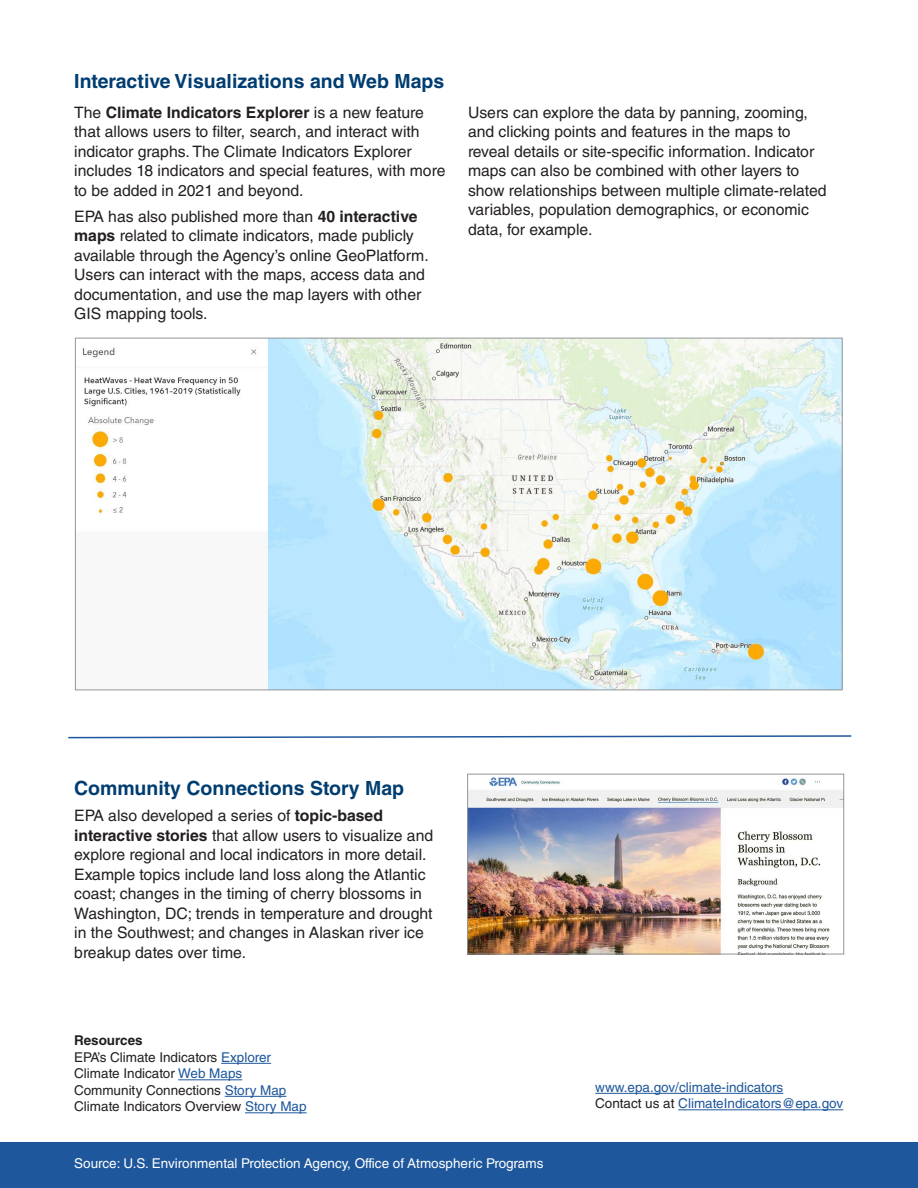
<style>
.page{position:relative;width:918px;height:1188px;background:#fff}
.page>*{position:absolute;margin:0;border:0;box-sizing:border-box;transform-origin:0 0}
.t1{font:700 19.5px "Helvetica LT Std";color:#003d71}
.body{font:15.75px/19.5px "Helvetica LT Std";color:#231f20}
.t2{font:13.5px "Helvetica LT Std";color:#231f20}
.t3{font:13.5px "Helvetica LT Std";color:#fff}
.t4{font:13.5px "Helvetica LT Std";color:#1e579b}
.t5{font:700 13.5px "Helvetica LT Std";color:#231f20}
.s1{font-weight:700}
.s2{color:#1e579b}
.s3{color:#231f20}
</style>
<div class="page">
<img style="left:469px;top:777px;width:373px;height:175px">
<div style="left:467px;top:774px;width:377px;height:180px;border:1px solid #939598"></div>
<img style="left:82px;top:340px;width:759px;height:348px">
<div style="left:0;top:1142px;width:918px;height:46px;background:#1e579b"></div>
<hr style="left:221px;top:1063px;width:50px;height:1px;background:#1e579b">
<hr style="left:178px;top:1079px;width:64px;height:1px;background:#1e579b">
<hr style="left:225px;top:1096px;width:61px;height:1px;background:#1e579b">
<hr style="left:245px;top:1112px;width:62px;height:1px;background:#1e579b">
<hr style="left:595px;top:1093px;width:188px;height:1px;background:#1e579b">
<hr style="left:678px;top:1109px;width:165px;height:1px;background:#1e579b">
<svg style="left:68px;top:735px;width:784px;height:4px"></svg>
<p class="t1" style="left:74px;top:69px;width:372px">Interactive Visualizations and Web Maps</p>
<p class="body" style="left:74px;top:102px;width:373px">The <span class="s1">Climate Indicators Explorer</span> is a new feature that allows users to filter, search, and interact with indicator graphs. The Climate Indicators Explorer includes 18 indicators and special features, with more to be added in 2021 and beyond.</p>
<p class="body" style="left:74px;top:207px;width:356px">EPA has also published more than <span class="s1">40 interactive maps</span> related to climate indicators, made publicly available through the Agency’s online GeoPlatform.<br>Users can interact with the maps, access data and documentation, and use the map layers with other GIS mapping tools.</p>
<p class="body" style="left:468px;top:102px;width:360px">Users can explore the data by panning, zooming, and clicking points and features in the maps to reveal details or site-specific information. Indicator maps can also be combined with other layers to show relationships between multiple climate-related variables, population demographics, or economic data, for example.</p>
<p class="t1" style="left:74px;top:776px;width:331px">Community Connections Story Map</p>
<p class="body" style="left:74px;top:806px;width:361px">EPA also developed a series of <span class="s1">topic-based interactive stories</span> that allow users to visualize and explore regional and local indicators in more detail.<br>Example topics include land loss along the Atlantic coast; changes in the timing of cherry blossoms in Washington, DC; trends in temperature and drought in the Southwest; and changes in Alaskan river ice breakup dates over time.</p>
<p class="t5" style="left:74px;top:1032px;width:70px">Resources</p>
<p class="t2" style="left:74px;top:1049px;width:198px">EPA’s Climate Indicators <span class="s2">Explorer</span></p>
<p class="t2" style="left:74px;top:1066px;width:170px">Climate Indicator <span class="s2">Web Maps</span></p>
<p class="t2" style="left:74px;top:1082px;width:214px">Community Connections <span class="s2">Story Map</span></p>
<p class="t2" style="left:74px;top:1099px;width:234px">Climate Indicators Overview <span class="s2">Story Map</span></p>
<p class="t4" style="left:595px;top:1079px;width:189px">www.epa.gov/climate-indicators</p>
<p class="t4" style="left:595px;top:1096px;width:249px"><span class="s3">Contact us at</span> ClimateIndicators@epa.gov</p>
<p class="t3" style="left:74px;top:1155px;width:471px">Source: U.S. Environmental Protection Agency, Office of Atmospheric Programs</p>
</div>
